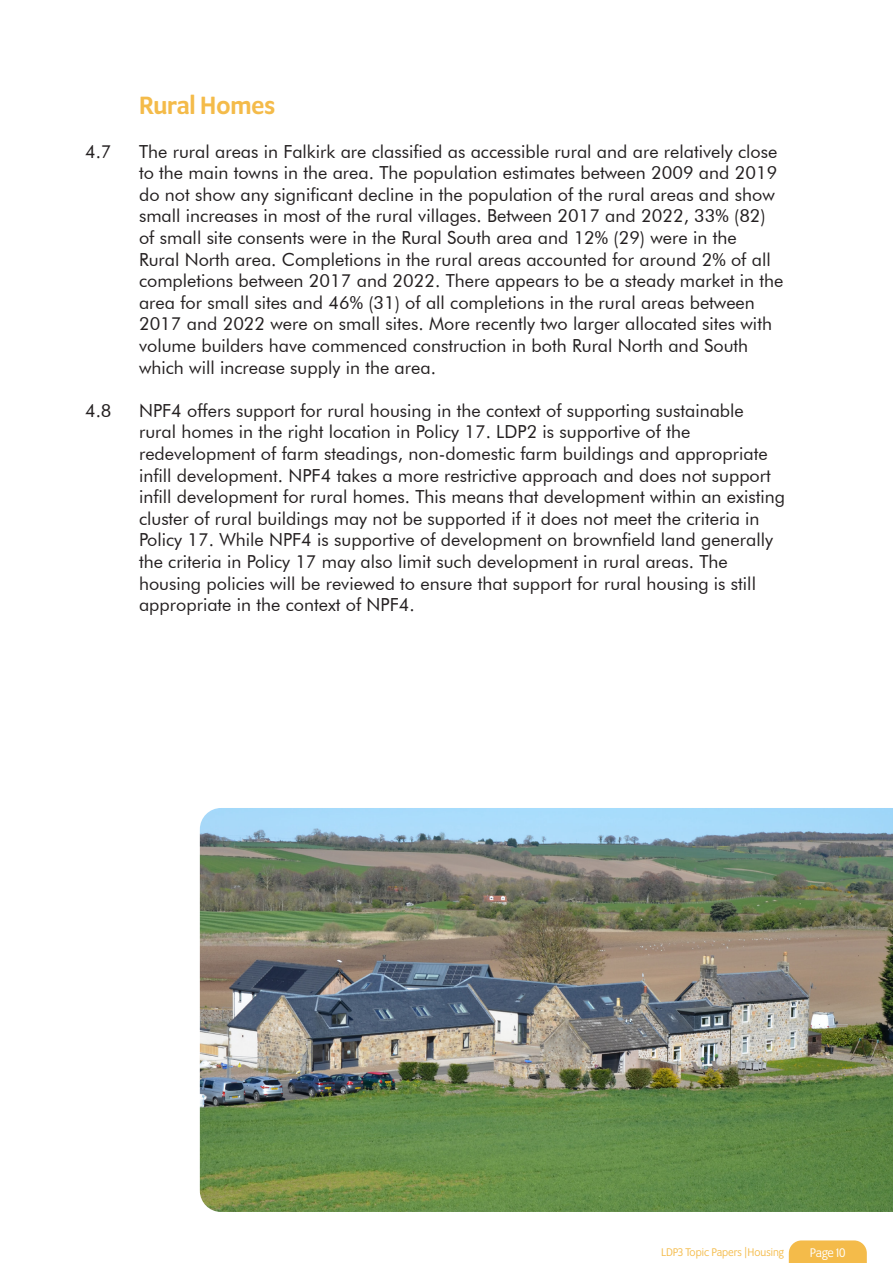
<style>
.page{position:relative;width:893px;height:1263px;background:#fff}
.page>*{position:absolute;margin:0;border:0;box-sizing:border-box;transform-origin:0 0}
.Subheadings{font:500 27px "Program OT";color:#f4bb4a}
.Paragraph_regular{font:18px/21.6px "Futura BT";color:#231f20}
.t1{font:13.5px "Program OT";letter-spacing:-.01em;color:#fff}
.t2{font:12px "Program OT";color:#f4bb4a}
</style>
<div class="page">
<svg style="left:789px;top:1240px;width:78px;height:23px;background:#f4bf54"></svg>
<img style="left:200px;top:808px;width:693px;height:404px">
<h3 class="Subheadings" style="left:139px;top:90px;width:138px">Rural Homes</h3>
<p class="Paragraph_regular" style="left:85px;top:140px;width:28px">4.7</p>
<p class="Paragraph_regular" style="left:139px;top:140px;width:646px">The rural areas in Falkirk are classified as accessible rural and are relatively close to the main towns in the area. The population estimates between 2009 and 2019 do not show any significant decline in the population of the rural areas and show small increases in most of the rural villages. Between 2017 and 2022, 33% (82) of small site consents were in the Rural South area and 12% (29) were in the<br>Rural North area. Completions in the rural areas accounted for around 2% of all completions between 2017 and 2022. There appears to be a steady market in the area for small sites and 46% (31) of all completions in the rural areas between 2017 and 2022 were on small sites. More recently two larger allocated sites with volume builders have commenced construction in both Rural North and South which will increase supply in the area.</p>
<p class="Paragraph_regular" style="left:85px;top:399px;width:28px">4.8</p>
<p class="Paragraph_regular" style="left:139px;top:399px;width:647px">NPF4 offers support for rural housing in the context of supporting sustainable rural homes in the right location in Policy 17. LDP2 is supportive of the redevelopment of farm steadings, non-domestic farm buildings and appropriate infill development. NPF4 takes a more restrictive approach and does not support infill development for rural homes. This means that development within an existing cluster of rural buildings may not be supported if it does not meet the criteria in Policy 17. While NPF4 is supportive of development on brownfield land generally the criteria in Policy 17 may also limit such development in rural areas. The housing policies will be reviewed to ensure that support for rural housing is still appropriate in the context of NPF4.</p>
<p class="t2" style="left:661px;top:1245px;width:124px">LDP3 Topic Papers |Housing</p>
<p class="t1" style="left:810px;top:1245px;width:37px">Page 10</p>
</div>
